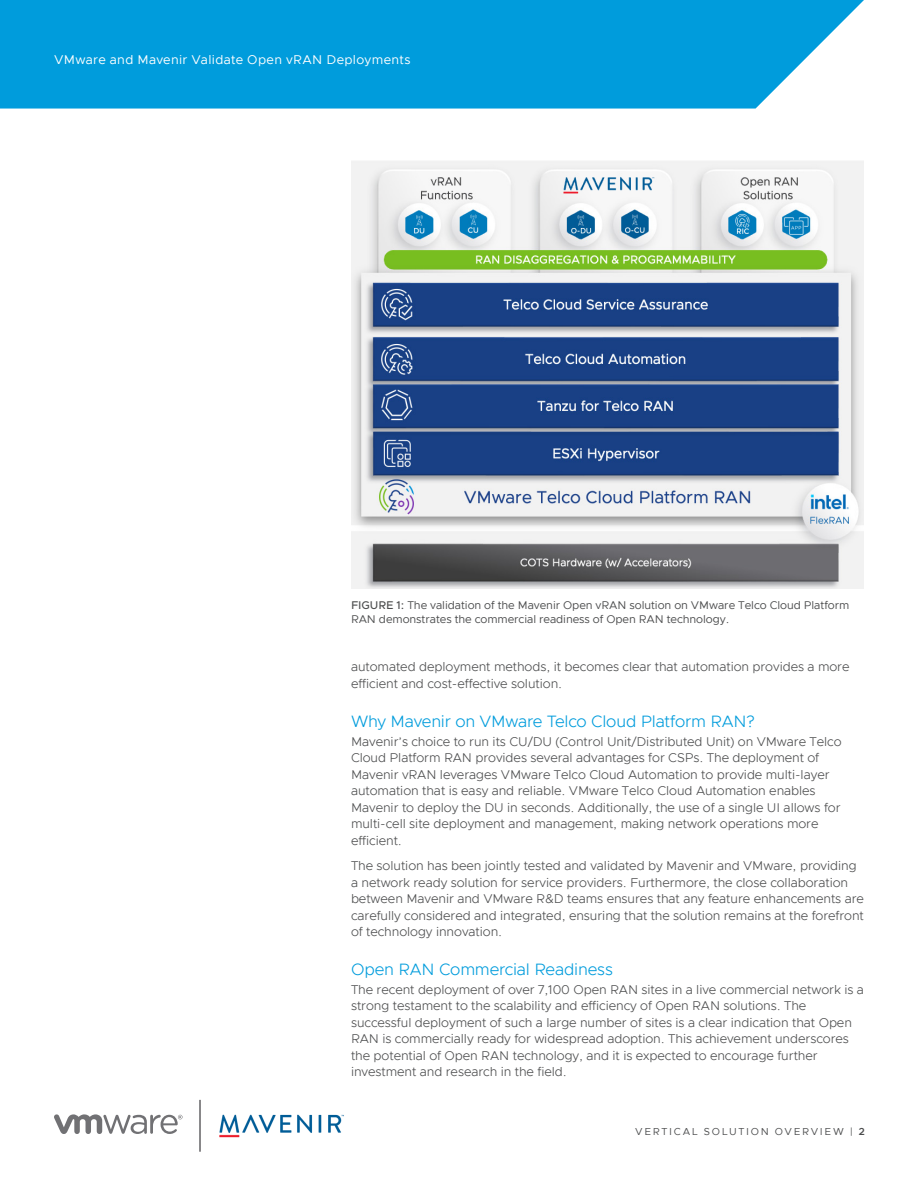
<style>
.page{position:relative;width:918px;height:1188px;background:#fff}
.page>*{position:absolute;margin:0;border:0;box-sizing:border-box;transform-origin:0 0}
._4a__SUBHEAD_1{font:300 16.5px "Metropolis";letter-spacing:-.01em;color:#009cdc}
._3a__BODY_TEXT{font:300 12.75px/16.5px "Metropolis";letter-spacing:-.005em;color:#4b4c4d}
.t1{font:12.75px "Metropolis";letter-spacing:.025em;color:#fff}
._7a__CAPTION_BODY{font:11.25px/14.2px "Metropolis";letter-spacing:-.005em;color:#4b4c4d}
.t2{font:10.2px "Metropolis";letter-spacing:.165em;color:#4b4c4d}
.s1{font-weight:500}
.s2{font-weight:600}
</style>
<div class="page">
<svg style="left:54px;top:1114px;width:129px;height:20px"></svg>
<svg style="left:0;top:0;width:864px;height:109px;background:#10a2de"></svg>
<hr style="left:199px;top:1100px;width:2px;height:52px;background:#636265">
<img style="left:219px;top:1114px;width:125px;height:24px">
<img style="left:351px;top:161px;width:513px;height:428px">
<p class="t1" style="left:54px;top:52px;width:358px">VMware and Mavenir Validate Open vRAN Deployments</p>
<p class="_7a__CAPTION_BODY" style="left:351px;top:598px;width:500px"><span class="s1">FIGURE 1:</span> The validation of the Mavenir Open vRAN solution on VMware Telco Cloud Platform<br>RAN demonstrates the commercial readiness of Open RAN technology.</p>
<p class="_3a__BODY_TEXT" style="left:351px;top:659px;width:500px">automated deployment methods, it becomes clear that automation provides a more efficient and cost-effective solution.</p>
<p class="_4a__SUBHEAD_1" style="left:351px;top:711px;width:405px">Why Mavenir on VMware Telco Cloud Platform RAN?</p>
<p class="_3a__BODY_TEXT" style="left:351px;top:733px;width:492px">Mavenir’s choice to run its CU/DU (Control Unit/Distributed Unit) on VMware Telco Cloud Platform RAN provides several advantages for CSPs. The deployment of Mavenir vRAN leverages VMware Telco Cloud Automation to provide multi-layer automation that is easy and reliable. VMware Telco Cloud Automation enables Mavenir to deploy the DU in seconds. Additionally, the use of a single UI allows for multi-cell site deployment and management, making network operations more efficient.</p>
<p class="_3a__BODY_TEXT" style="left:351px;top:857px;width:515px">The solution has been jointly tested and validated by Mavenir and VMware, providing a network ready solution for service providers. Furthermore, the close collaboration between Mavenir and VMware R&amp;D teams ensures that any feature enhancements are carefully considered and integrated, ensuring that the solution remains at the forefront of technology innovation.</p>
<p class="_4a__SUBHEAD_1" style="left:351px;top:959px;width:263px">Open RAN Commercial Readiness</p>
<p class="_3a__BODY_TEXT" style="left:351px;top:981px;width:514px">The recent deployment of over 7,100 Open RAN sites in a live commercial network is a strong testament to the scalability and efficiency of Open RAN solutions. The successful deployment of such a large number of sites is a clear indication that Open RAN is commercially ready for widespread adoption. This achievement underscores the potential of Open RAN technology, and it is expected to encourage further investment and research in the field.</p>
<p class="t2" style="left:635px;top:1125px;width:231px">VERTICAL SOLUTION OVERVIEW | <span class="s2">2</span></p>
</div>
